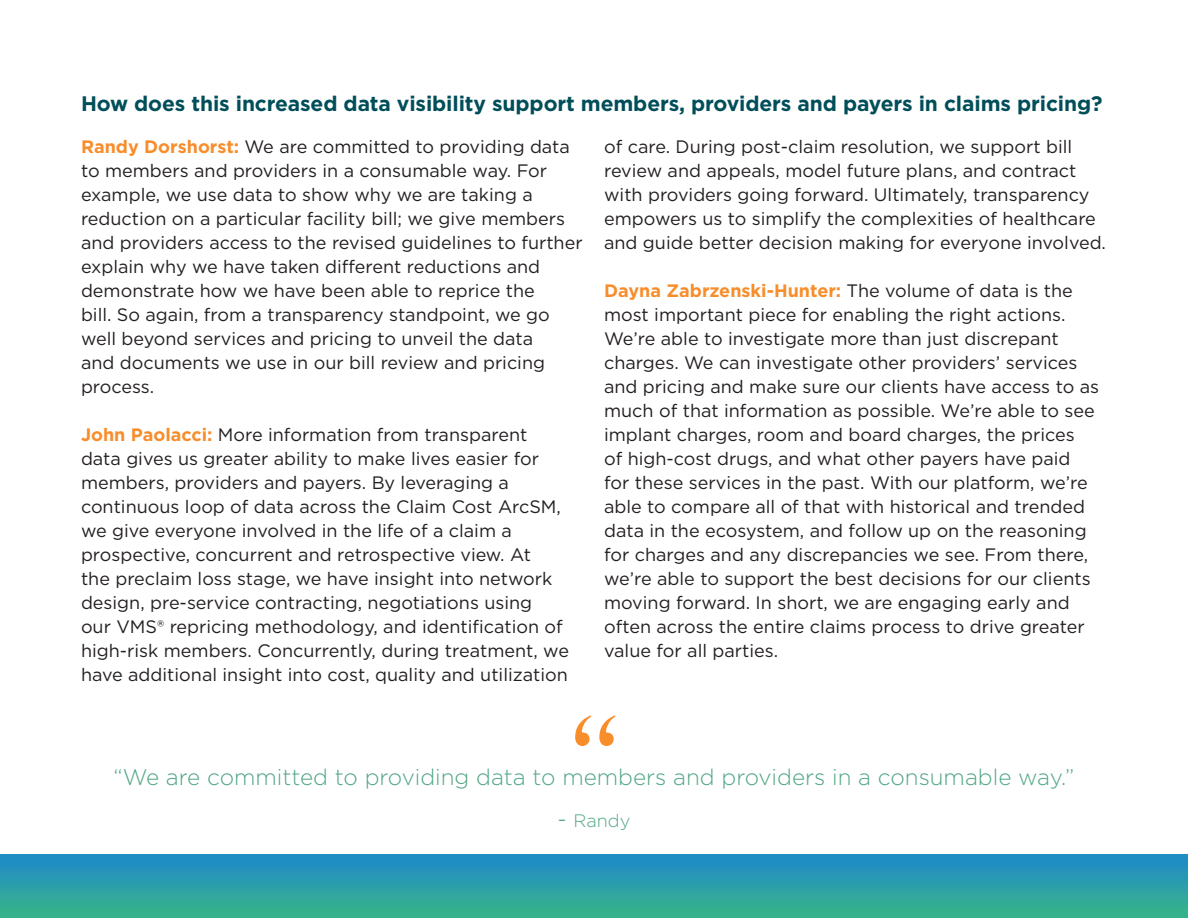
<style>
.page{position:relative;width:1188px;height:918px;background:#fff}
.page>*{position:absolute;margin:0;border:0;box-sizing:border-box;transform-origin:0 0}
.t1{font:300 172.5px "Canto";color:#f88d2b}
.t2{font:300 22.5px "Gotham";color:#50a684}
.t3{font:700 21px "Gotham";letter-spacing:-.005em;color:#004e59}
.t4{font:18px/24px "Gotham";color:#231f20}
.t5{font:300 18px "Gotham";color:#50a684}
.s1{font-weight:700;color:#f88d2b}
</style>
<div class="page">
<img style="left:0;top:854px;width:1188px;height:64px">
<p class="t3" style="left:81px;top:90px;width:1023px">How does this increased data visibility support members, providers and payers in claims pricing?</p>
<p class="t4" style="left:81px;top:134px;width:503px"><span class="s1">Randy Dorshorst:</span> We are committed to providing data to members and providers in a consumable way. For example, we use data to show why we are taking a reduction on a particular facility bill; we give members and providers access to the revised guidelines to further explain why we have taken different reductions and demonstrate how we have been able to reprice the<br>bill. So again, from a transparency standpoint, we go well beyond services and pricing to unveil the data<br>and documents we use in our bill review and pricing process.</p>
<p class="t4" style="left:81px;top:422px;width:490px"><span class="s1">John Paolacci:</span> More information from transparent data gives us greater ability to make lives easier for members, providers and payers. By leveraging a continuous loop of data across the Claim Cost ArcSM, we give everyone involved in the life of a claim a prospective, concurrent and retrospective view. At<br>the preclaim loss stage, we have insight into network design, pre-service contracting, negotiations using<br>our VMS® repricing methodology, and identification of high-risk members. Concurrently, during treatment, we have additional insight into cost, quality and utilization</p>
<p class="t4" style="left:604px;top:134px;width:503px">of care. During post-claim resolution, we support bill review and appeals, model future plans, and contract with providers going forward. Ultimately, transparency empowers us to simplify the complexities of healthcare and guide better decision making for everyone involved.</p>
<p class="t4" style="left:604px;top:278px;width:496px"><span class="s1">Dayna Zabrzenski-Hunter:</span> The volume of data is the most important piece for enabling the right actions.<br>We’re able to investigate more than just discrepant charges. We can investigate other providers’ services and pricing and make sure our clients have access to as much of that information as possible. We’re able to see implant charges, room and board charges, the prices<br>of high-cost drugs, and what other payers have paid for these services in the past. With our platform, we’re able to compare all of that with historical and trended data in the ecosystem, and follow up on the reasoning for charges and any discrepancies we see. From there, we’re able to support the best decisions for our clients moving forward. In short, we are engaging early and often across the entire claims process to drive greater value for all parties.</p>
<p class="t1" style="left:564px;top:666px;width:62px">“</p>
<p class="t2" style="left:113px;top:763px;width:963px">“We are committed to providing data to members and providers in a consumable way.”</p>
<p class="t2" style="left:558px;top:805px;width:11px">-</p>
<p class="t5" style="left:574px;top:809px;width:58px">Randy</p>
</div>
